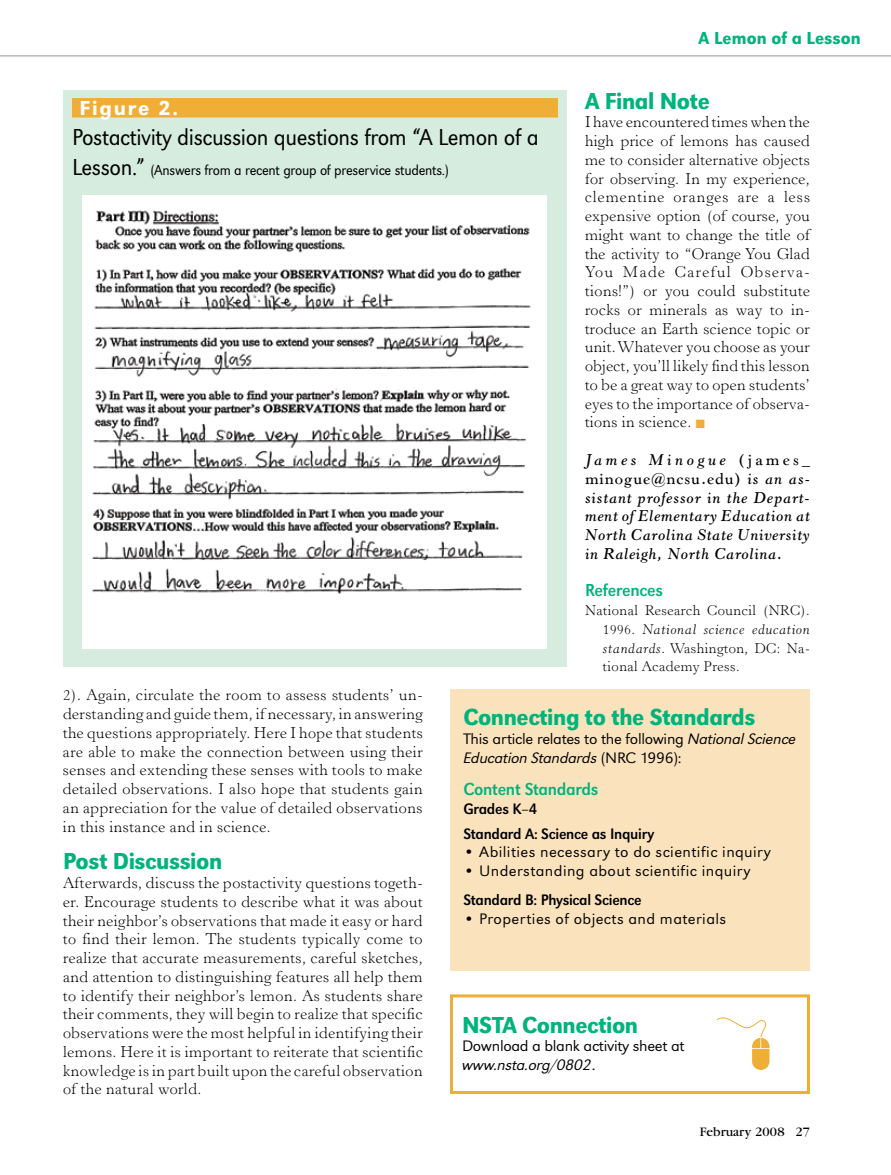
<style>
.page{position:relative;width:891px;height:1175px;background:#fff}
.page>*{position:absolute;margin:0;border:0;box-sizing:border-box;transform-origin:0 0}
.t1{font:24px "URW Grotesk T Medi Narr";letter-spacing:-.02em;color:#00b37d}
.t2{font:24px "URW Grotesk T Ligh Narr";letter-spacing:-.02em;color:#000}
.t3{font:500 21px "URW Grotesk T";letter-spacing:.085em;color:#fff}
.t4{font:18px "URW Grotesk T Regu Narr";letter-spacing:-.02em;color:#00b37d}
.t5{font:18px "URW Grotesk T Medi Narr";color:#00b37d}
.t6{font:300 15.75px/18.8px "Horley Old Style";letter-spacing:.03em;color:#000;text-align:justify}
.t7{font:italic 600 15.75px/18.8px "Horley Old Style";letter-spacing:.035em;color:#000;text-align:justify}
.t8{font:15.75px "URW Grotesk T Ligh Wide";letter-spacing:.025em;color:#000}
.t9{font:15.75px "URW Grotesk T Ligh Wide";letter-spacing:-.02em;color:#000}
.t10{font:15.75px/24.8px "URW Grotesk T Regu Narr";letter-spacing:-.02em;color:#000}
.t11{font:15.75px "URW Grotesk T Ligh Wide Obli";letter-spacing:-.02em;color:#000}
.t12{font:15px "URW Grotesk T Ligh Narr";letter-spacing:-.02em;color:#000}
.t13{font:300 14.25px/18.8px "Horley Old Style";letter-spacing:.03em;color:#000;text-align:justify}
.t14{font:13.5px "Garamond";letter-spacing:.015em;color:#000}
.s1{font-size:24px}
.s2{color:#efae35}
.s3{font-style:normal}
.s4{font-style:italic}
.s5{font-family:"URW Grotesk T Ligh Wide Obli"}
.s6{font-family:"URW Grotesk T Ligh Wide"}
</style>
<div class="page">
<div style="left:450px;top:994px;width:360px;height:100px;border:3px solid #efae35"></div>
<svg style="left:717px;top:1017px;width:53px;height:53px"></svg>
<hr style="left:0;top:56px;width:891px;height:1px;background:#939598">
<div style="left:450px;top:688px;width:360px;height:282px;background:#fae2bd"></div>
<div style="left:63px;top:90px;width:504px;height:576px;background:#d5ecdf"></div>
<div style="left:72px;top:98px;width:486px;height:20px;background:#efae35"></div>
<div style="left:82px;top:195px;width:464px;height:453px;background:#fff"></div>
<img style="left:92px;top:210px;width:439px;height:384px">
<h2 class="t3" style="left:80px;top:96px;width:100px">Figure 2.</h2>
<h1 class="t2" style="left:72px;top:124px;width:468px">Postactivity discussion questions from “A Lemon of a</h1>
<p class="t12" style="left:72px;top:162px;width:378px"><span class="s1">Lesson.”</span> (Answers from a recent group of preservice students.)</p>
<p class="t5" style="left:698px;top:28px;width:164px">A Lemon of a Lesson</p>
<h1 class="t1" style="left:585px;top:87px;width:126px">A Final Note</h1>
<p class="t6" style="left:585px;top:113px;width:227px">I have encountered times when the high price of lemons has caused me to consider alternative objects for observing. In my experience, clementine oranges are a less expensive option (of course, you might want to change the title of the activity to “Orange You Glad You Made Careful Observa&shy;tions!”) or you could substitute rocks or minerals as way to in&shy;troduce an Earth science topic or unit. Whatever you choose as your object, you’ll likely find this lesson to be a great way to open students’ eyes to the importance of observa&shy;tions in science. <span class="s2">■</span></p>
<p class="t7" style="left:585px;top:450px;width:227px">James Minogue <span class="s3">(james_ minogue@ncsu.edu)</span> is an as&shy;sistant professor in the Depart&shy;ment of Elementary Education at North Carolina State University in Raleigh, North Carolina.</p>
<p class="t4" style="left:585px;top:580px;width:79px">References</p>
<p class="t13" style="left:603px;top:601px;width:208px;text-indent:-18px">National Research Council (NRC).<br>1996. <span class="s4">National science education standards</span>. Washington, DC: Na&shy;tional Academy Press.</p>
<p class="t6" style="left:63px;top:686px;width:362px">2). Again, circulate the room to assess students’ un&shy;derstanding and guide them, if necessary, in answering the questions appropriately. Here I hope that students are able to make the connection between using their senses and extending these senses with tools to make detailed observations. I also hope that students gain an appreciation for the value of detailed observations in this instance and in science.</p>
<h1 class="t1" style="left:63px;top:847px;width:161px">Post Discussion</h1>
<p class="t6" style="left:63px;top:874px;width:361px">Afterwards, discuss the postactivity questions togeth&shy;er. Encourage students to describe what it was about their neighbor’s observations that made it easy or hard to find their lemon. The students typically come to realize that accurate measurements, careful sketches, and attention to distinguishing features all help them to identify their neighbor’s lemon. As students share their comments, they will begin to realize that specific observations were the most helpful in identifying their lemons. Here it is important to reiterate that scientific knowledge is in part built upon the careful observation of the natural world.</p>
<h1 class="t1" style="left:464px;top:703px;width:293px">Connecting to the Standards</h1>
<p class="t9" style="left:464px;top:730px;width:334px">This article relates to the following <span class="s5">National Science</span></p>
<p class="t11" style="left:464px;top:748px;width:219px">Education Standards <span class="s6">(NRC 1996):</span></p>
<p class="t4" style="left:464px;top:779px;width:136px">Content Standards</p>
<p class="t10" style="left:464px;top:796px;width:192px">Grades K–4<br>Standard A: Science as Inquiry</p>
<p class="t8" style="left:464px;top:843px;width:309px">• Abilities necessary to do scientific inquiry</p>
<p class="t8" style="left:464px;top:862px;width:289px">• Understanding about scientific inquiry</p>
<p class="t10" style="left:464px;top:887px;width:180px">Standard B: Physical Science</p>
<p class="t8" style="left:464px;top:910px;width:264px">• Properties of objects and materials</p>
<h1 class="t1" style="left:462px;top:1010px;width:178px">NSTA Connection</h1>
<p class="t9" style="left:462px;top:1037px;width:224px">Download a blank activity sheet at</p>
<p class="t11" style="left:462px;top:1055px;width:135px">www.nsta.org/0802<span class="s6">.</span></p>
<p class="t14" style="left:700px;top:1124px;width:112px">February 2008 27</p>
</div>
